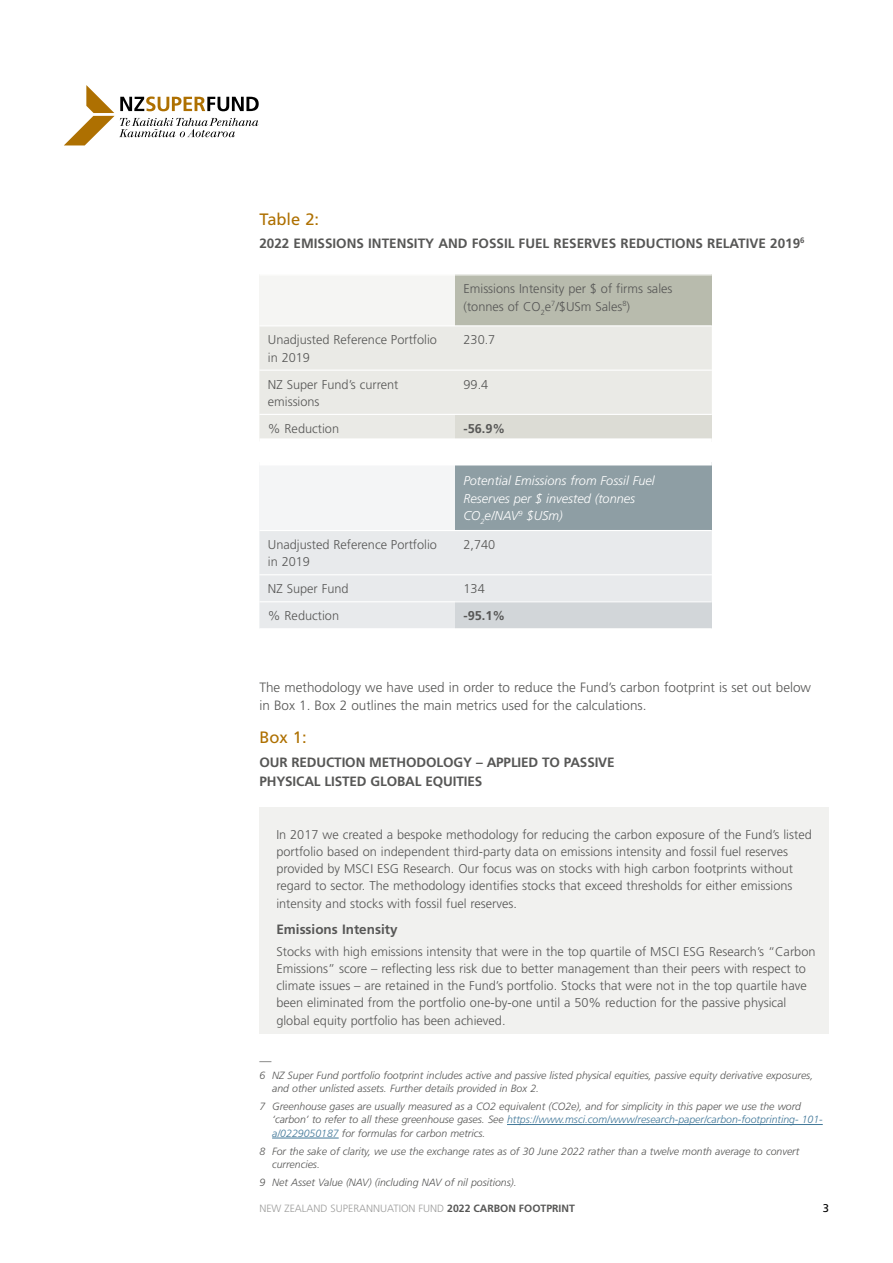
<style>
.page{position:relative;width:893px;height:1263px;background:#fff}
.page>*{position:absolute;margin:0;border:0;box-sizing:border-box;transform-origin:0 0}
.t1{font:16.5px "Frutiger";color:#ae7001}
.t2{font:700 13.5px/19.5px "Frutiger";color:#575756}
.t3{font:300 13.5px/18px "Frutiger";color:#575756}
.t4{font:300 12.75px/17.2px "Frutiger";color:#575756}
.t5{font:italic 300 12.75px/17.2px "Frutiger";color:#fff}
.t6{font:700 12.75px "Frutiger";color:#575756}
.t7{font:italic 300 12px "Frutiger";color:#575756}
.t8{font:11.25px "Frutiger";color:#000}
.t9{font:italic 300 10.5px/13.5px "Frutiger";color:#575756}
.t10{font:300 10.5px "Frutiger";color:#9d9d9c}
.s1{color:#427899}
.s2{font-weight:700;color:#575756}
</style>
<div class="page">
<svg style="left:64px;top:85px;width:195px;height:60px"></svg>
<hr style="left:507px;top:1124px;width:316px;height:1px;background:#427899">
<hr style="left:272px;top:1138px;width:67px;height:1px;background:#427899">
<div style="left:259px;top:275px;width:196px;height:51px;background:#f5f5f3"></div>
<div style="left:455px;top:275px;width:257px;height:51px;background:#b8bbad"></div>
<div style="left:259px;top:326px;width:453px;height:112px;background:#eaeae6"></div>
<div style="left:455px;top:414px;width:257px;height:27px;background:#dcdcd5"></div>
<hr style="left:259px;top:325px;width:196px;height:1px;background:#fff">
<hr style="left:455px;top:325px;width:257px;height:1px;background:#fff">
<hr style="left:259px;top:370px;width:196px;height:1px;background:#fff">
<hr style="left:455px;top:370px;width:257px;height:1px;background:#fff">
<hr style="left:259px;top:414px;width:196px;height:1px;background:#fff">
<hr style="left:455px;top:414px;width:257px;height:1px;background:#fff">
<div style="left:455px;top:438px;width:257px;height:6px;background:#fff"></div>
<div style="left:259px;top:462px;width:196px;height:68px;background:#f4f5f6"></div>
<div style="left:455px;top:462px;width:257px;height:68px;background:#8e9ea4"></div>
<div style="left:259px;top:531px;width:453px;height:97px;background:#e8eaec"></div>
<div style="left:455px;top:602px;width:257px;height:27px;background:#d2d6d9"></div>
<hr style="left:259px;top:574px;width:196px;height:1px;background:#fff">
<hr style="left:455px;top:574px;width:257px;height:1px;background:#fff">
<hr style="left:259px;top:601px;width:196px;height:1px;background:#fff">
<hr style="left:455px;top:601px;width:257px;height:1px;background:#fff">
<hr style="left:455px;top:628px;width:257px;height:1px;background:#fff">
<div style="left:259px;top:459px;width:196px;height:6px;background:#fff"></div>
<div style="left:455px;top:459px;width:257px;height:6px;background:#fff"></div>
<div style="left:259px;top:807px;width:570px;height:227px;background:#f1f1ef"></div>
<p class="t1" style="left:259px;top:210px;width:61px">Table 2:</p>
<p class="t2" style="left:259px;top:233px;width:547px">2022 EMISSIONS INTENSITY AND FOSSIL FUEL RESERVES REDUCTIONS RELATIVE 2019<sup>6</sup></p>
<p class="t4" style="left:463px;top:280px;width:210px">Emissions Intensity per $ of firms sales (tonnes of CO<sub>2</sub>e<sup>7</sup>/$USm Sales<sup>8</sup>)</p>
<p class="t4" style="left:268px;top:331px;width:171px">Unadjusted Reference Portfolio in 2019</p>
<p class="t4" style="left:463px;top:331px;width:33px">230.7</p>
<p class="t4" style="left:268px;top:376px;width:132px">NZ Super Fund’s current emissions</p>
<p class="t4" style="left:463px;top:376px;width:26px">99.4</p>
<p class="t4" style="left:268px;top:420px;width:73px">% Reduction</p>
<p class="t6" style="left:463px;top:421px;width:43px">-56.9%</p>
<p class="t5" style="left:463px;top:472px;width:193px">Potential Emissions from Fossil Fuel<br>Reserves per $ invested (tonnes<br>CO<sub>2</sub>e/NAV<sup>9</sup> $USm)</p>
<p class="t4" style="left:268px;top:536px;width:171px">Unadjusted Reference Portfolio in 2019</p>
<p class="t4" style="left:463px;top:536px;width:33px">2,740</p>
<p class="t4" style="left:268px;top:580px;width:82px">NZ Super Fund</p>
<p class="t4" style="left:463px;top:580px;width:23px">134</p>
<p class="t4" style="left:268px;top:607px;width:73px">% Reduction</p>
<p class="t6" style="left:463px;top:608px;width:43px">-95.1%</p>
<p class="t3" style="left:259px;top:678px;width:553px">The methodology we have used in order to reduce the Fund’s carbon footprint is set out below in Box 1. Box 2 outlines the main metrics used for the calculations.</p>
<p class="t1" style="left:259px;top:727px;width:49px">Box 1:</p>
<p class="t2" style="left:259px;top:752px;width:357px">OUR REDUCTION METHODOLOGY – APPLIED TO PASSIVE<br>PHYSICAL LISTED GLOBAL EQUITIES</p>
<p class="t4" style="left:276px;top:825px;width:537px">In 2017 we created a bespoke methodology for reducing the carbon exposure of the Fund’s listed portfolio based on independent third-party data on emissions intensity and fossil fuel reserves provided by MSCI ESG Research. Our focus was on stocks with high carbon footprints without regard to sector. The methodology identifies stocks that exceed thresholds for either emissions intensity and stocks with fossil fuel reserves.</p>
<p class="t2" style="left:276px;top:919px;width:123px">Emissions Intensity</p>
<p class="t4" style="left:276px;top:942px;width:541px">Stocks with high emissions intensity that were in the top quartile of MSCI ESG Research’s “Carbon Emissions” score – reflecting less risk due to better management than their peers with respect to climate issues – are retained in the Fund’s portfolio. Stocks that were not in the top quartile have been eliminated from the portfolio one-by-one until a 50% reduction for the passive physical global equity portfolio has been achieved.</p>
<p class="t7" style="left:259px;top:1054px;width:13px">—</p>
<p class="t9" style="left:272px;top:1068px;width:543px;text-indent:-13px">6 NZ Super Fund portfolio footprint includes active and passive listed physical equities, passive equity derivative exposures, and other unlisted assets. Further details provided in Box 2.</p>
<p class="t9" style="left:272px;top:1099px;width:552px;text-indent:-13px">7 Greenhouse gases are usually measured as a CO2 equivalent (CO2e), and for simplicity in this paper we use the word ‘carbon’ to refer to all these greenhouse gases. See <span class="s1">https://www.msci.com/www/research-paper/carbon-footprinting- 101- a/0229050187</span> for formulas for carbon metrics.</p>
<p class="t9" style="left:272px;top:1144px;width:529px;text-indent:-13px">8 For the sake of clarity, we use the exchange rates as of 30 June 2022 rather than a twelve month average to convert currencies.</p>
<p class="t9" style="left:259px;top:1175px;width:259px">9 Net Asset Value (NAV) (including NAV of nil positions).</p>
<p class="t10" style="left:259px;top:1203px;width:317px">NEW ZEALAND SUPERANNUATION FUND <span class="s2">2022 CARBON FOOTPRINT</span></p>
<p class="t8" style="left:823px;top:1202px;width:8px">3</p>
</div>
